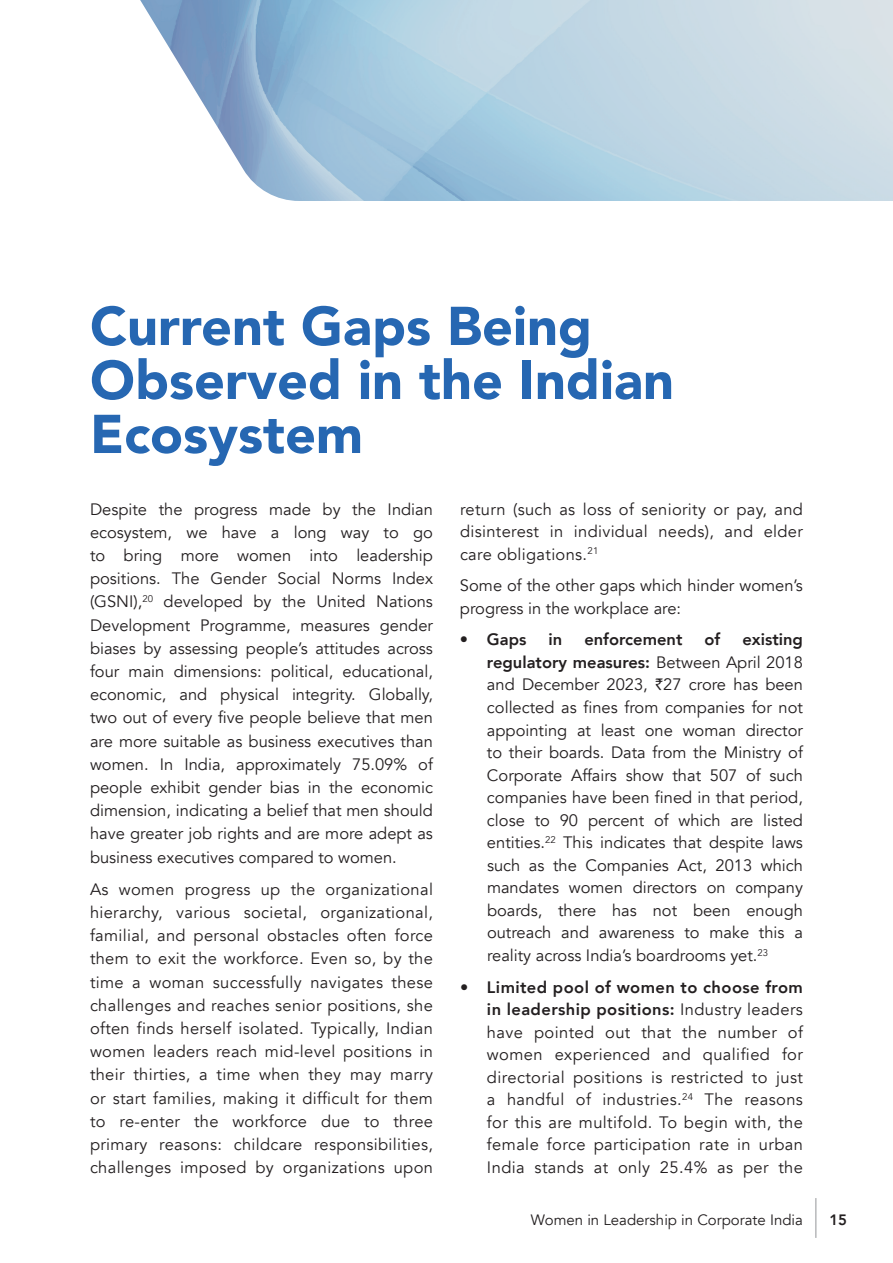
<style>
.page{position:relative;width:893px;height:1263px;background:#fff}
.page>*{position:absolute;margin:0;border:0;box-sizing:border-box;transform-origin:0 0}
.t1{font:900 54px/54px "Avenir";color:#2667b2}
.t2{font:16.5px/23.2px "Avenir";color:#231f20;text-align:justify}
.t3{font:800 16.5px "Avenir";color:#231f20}
.t4{font:15px "Avenir";color:#231f20}
.t5{font:800 15px "Avenir";color:#231f20}
.s1{font-weight:400}
.s2{font-weight:800}
.s3{font-family:"Rupee"}
</style>
<div class="page">
<img style="left:140px;top:0;width:753px;height:201px">
<hr style="left:815px;top:1198px;width:1px;height:40px;background:#939598">
<h1 class="t1" style="left:90px;top:298px;width:585px">Current Gaps Being<br>Observed in the Indian<br>Ecosystem</h1>
<p class="t2" style="left:90px;top:497px;width:344px">Despite the progress made by the Indian ecosystem, we have a long way to go to bring more women into leadership positions. The Gender Social Norms Index (GSNI),<sup>20</sup> developed by the United Nations Development Programme, measures gender biases by assessing people’s attitudes across four main dimensions: political, educational, economic, and physical integrity. Globally, two out of every five people believe that men are more suitable as business executives than women. In India, approximately 75.09% of people exhibit gender bias in the economic dimension, indicating a belief that men should have greater job rights and are more adept as business executives compared to women.</p>
<p class="t2" style="left:90px;top:878px;width:344px">As women progress up the organizational hierarchy, various societal, organizational, familial, and personal obstacles often force them to exit the workforce. Even so, by the time a woman successfully navigates these challenges and reaches senior positions, she often finds herself isolated. Typically, Indian women leaders reach mid-level positions in their thirties, a time when they may marry or start families, making it difficult for them to re-enter the workforce due to three primary reasons: childcare responsibilities, challenges imposed by organizations upon</p>
<p class="t2" style="left:460px;top:498px;width:344px;line-height:22.5px">return (such as loss of seniority or pay, and disinterest in individual needs), and elder care obligations.<sup>21</sup></p>
<p class="t2" style="left:460px;top:574px;width:344px;line-height:22.5px">Some of the other gaps which hinder women’s progress in the workplace are:</p>
<p class="t3" style="left:460px;top:627px;width:68px"><span class="s1">•</span> Gaps</p>
<p class="t3" style="left:548px;top:627px;width:15px">in</p>
<p class="t3" style="left:584px;top:627px;width:100px">enforcement</p>
<p class="t3" style="left:704px;top:627px;width:17px">of</p>
<p class="t2" style="left:487px;top:629px;width:317px;line-height:22.5px;text-indent:255px"><span class="s2">existing regulatory measures:</span> Between April 2018 and December 2023, <span class="s3">`</span>27 crore has been collected as fines from companies for not appointing at least one woman director to their boards. Data from the Ministry of Corporate Affairs show that 507 of such companies have been fined in that period, close to 90 percent of which are listed entities.<sup>22</sup> This indicates that despite laws such as the Companies Act, 2013 which mandates women directors on company boards, there has not been enough outreach and awareness to make this a reality across India’s boardrooms yet.<sup>23</sup></p>
<p class="t2" style="left:487px;top:976px;width:317px;line-height:22.5px;text-indent:-27px">• <span class="s2">Limited pool of women to choose from in leadership positions:</span> Industry leaders have pointed out that the number of women experienced and qualified for directorial positions is restricted to just a handful of industries.<sup>24</sup> The reasons for this are multifold. To begin with, the female force participation rate in urban India stands at only 25.4% as per the</p>
<p class="t4" style="left:531px;top:1211px;width:274px">Women in Leadership in Corporate India</p>
<p class="t5" style="left:829px;top:1208px;width:19px">15</p>
</div>
